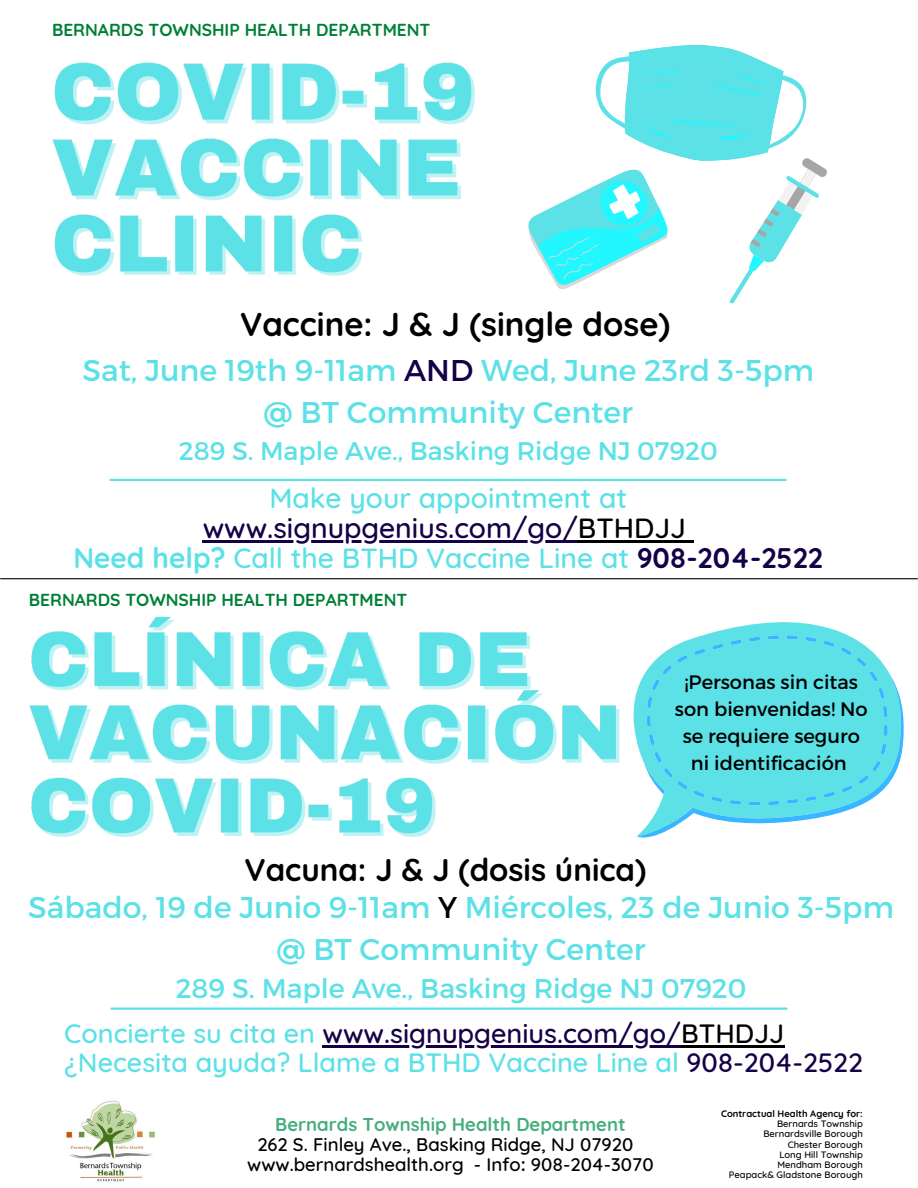
<style>
.page{position:relative;width:918px;height:1188px;background:#fff}
.page>*{position:absolute;margin:0;border:0;box-sizing:border-box;transform-origin:0 0}
.t1{font:700 33px "Quicksand";color:#000}
.t2{font:700 31.35px "Quicksand";color:#000}
.t3{font:30px "Montserrat";color:#5ce1e6}
.t4{font:500 28.2px/30.5px "Quicksand";color:#140147;text-align:center}
.t5{font:500 28.2px "Quicksand";color:#5ce1e6}
.t6{font:500 27px "Quicksand";color:#5ce1e6}
.t7{font:500 27px "Quicksand";color:#140147}
.t8{font:27px "Montserrat";color:#5ce1e6}
.t9{font:25.5px "Montserrat";color:#5ce1e6}
.t10{font:19.5px/27px "Montserrat";color:#000;text-align:center}
.t11{font:500 18.6px "Quicksand";color:#000}
.t12{font:700 18.6px "Quicksand";color:#46ae7c}
.t13{font:700 17.4px "Quicksand";color:#008037}
.t14{font:500 9.45px "Quicksand";color:#000}
.t15{font:700 9.45px "Quicksand";color:#000}
.s1{color:#140147}
.s2{color:#5ce1e6}
.s3{color:#000}
.s4{font-weight:700}
.s5{font-weight:700;color:#140147}
</style>
<div class="page">
<img style="left:52px;top:62px;width:423px;height:214px">
<hr style="left:1px;top:578px;width:916px;height:1px;background:#000">
<svg style="left:528px;top:45px;width:299px;height:259px"></svg>
<img style="left:66px;top:1100px;width:89px;height:82px">
<hr style="left:203px;top:540px;width:375px;height:3px;background:#140147">
<hr style="left:578px;top:540px;width:108px;height:3px;background:#000">
<svg style="left:686px;top:540px;width:8px;height:3px"></svg>
<img style="left:29px;top:616px;width:591px;height:221px">
<svg style="left:633px;top:622px;width:256px;height:215px;fill:#5ce1e6"></svg>
<svg style="left:637px;top:673px;width:267px;height:165px;fill:#5ce1e6"></svg>
<svg style="left:787px;top:635px;width:11px;height:4px"></svg>
<svg style="left:749px;top:637px;width:11px;height:5px"></svg>
<svg style="left:768px;top:635px;width:11px;height:5px"></svg>
<svg style="left:730px;top:640px;width:12px;height:5px"></svg>
<svg style="left:805px;top:637px;width:12px;height:5px"></svg>
<svg style="left:823px;top:641px;width:12px;height:6px"></svg>
<svg style="left:712px;top:644px;width:11px;height:5px"></svg>
<svg style="left:841px;top:647px;width:37px;height:34px"></svg>
<svg style="left:647px;top:715px;width:4px;height:12px"></svg>
<svg style="left:647px;top:697px;width:5px;height:11px"></svg>
<svg style="left:649px;top:734px;width:6px;height:11px"></svg>
<svg style="left:652px;top:655px;width:36px;height:35px"></svg>
<svg style="left:694px;top:649px;width:11px;height:6px"></svg>
<svg style="left:878px;top:688px;width:7px;height:11px"></svg>
<svg style="left:787px;top:799px;width:11px;height:5px"></svg>
<svg style="left:824px;top:792px;width:11px;height:6px"></svg>
<svg style="left:805px;top:796px;width:12px;height:5px"></svg>
<svg style="left:749px;top:802px;width:12px;height:3px"></svg>
<svg style="left:711px;top:796px;width:12px;height:6px"></svg>
<svg style="left:730px;top:800px;width:11px;height:5px"></svg>
<svg style="left:768px;top:801px;width:11px;height:4px"></svg>
<svg style="left:884px;top:725px;width:4px;height:11px"></svg>
<svg style="left:883px;top:706px;width:5px;height:11px"></svg>
<svg style="left:881px;top:743px;width:5px;height:12px"></svg>
<svg style="left:842px;top:761px;width:39px;height:31px"></svg>
<svg style="left:644px;top:752px;width:61px;height:45px"></svg>
<hr style="left:323px;top:1045px;width:358px;height:3px;background:#140147">
<hr style="left:681px;top:1045px;width:103px;height:3px;background:#000">
<hr style="left:111px;top:479px;width:675px;height:2px;background:#5ce1e6">
<hr style="left:111px;top:1008px;width:676px;height:2px;background:#5ce1e6">
<p class="t13" style="left:52px;top:19px;width:380px">BERNARDS TOWNSHIP HEALTH DEPARTMENT</p>
<p class="t1" style="left:240px;top:303px;width:432px">Vaccine: J &amp; J (single dose)</p>
<p class="t3" style="left:82px;top:351px;width:733px">Sat, June 19th 9-11am <span class="s1">AND</span> Wed, June 23rd 3-5pm</p>
<p class="t3" style="left:264px;top:393px;width:371px">@ BT Community Center</p>
<p class="t9" style="left:179px;top:434px;width:540px">289 S. Maple Ave., Basking Ridge NJ 07920</p>
<p class="t4" style="left:203px;top:482px;width:485px"><span class="s2">Make your appointment at </span>www.signupgenius.com/go/<span class="s3">BTHDJJ</span></p>
<p class="t5" style="left:73px;top:540px;width:751px"><span class="s4">Need help?</span> Call the BTHD Vaccine Line at <span class="s5">908-204-2522</span></p>
<p class="t13" style="left:29px;top:589px;width:380px">BERNARDS TOWNSHIP HEALTH DEPARTMENT</p>
<p class="t10" style="left:675px;top:667px;width:194px">¡Personas sin citas son bienvenidas! No se requiere seguro ni identificación</p>
<p class="t2" style="left:244px;top:850px;width:403px">Vacuna: J &amp; J (dosis única)</p>
<p class="t3" style="left:28px;top:888px;width:867px">Sábado, 19 de Junio 9-11am <span class="s3">Y</span> Miércoles, 23 de Junio 3-5pm</p>
<p class="t3" style="left:276px;top:930px;width:371px">@ BT Community Center</p>
<p class="t8" style="left:176px;top:971px;width:572px">289 S. Maple Ave., Basking Ridge NJ 07920</p>
<p class="t7" style="left:64px;top:1016px;width:722px"><span class="s2">Concierte su cita en</span> www.signupgenius.com/go/<span class="s3">BTHDJJ</span></p>
<p class="t6" style="left:64px;top:1045px;width:800px">¿Necesita ayuda? Llame a BTHD Vaccine Line al <span class="s1">908-204-2522</span></p>
<p class="t12" style="left:275px;top:1112px;width:352px">Bernards Township Health Department</p>
<p class="t11" style="left:257px;top:1132px;width:377px">262 S. Finley Ave., Basking Ridge, NJ 07920</p>
<p class="t11" style="left:247px;top:1152px;width:408px">www.bernardshealth.org - Info<span class="s4">:</span> 908-204-3070</p>
<p class="t15" style="left:721px;top:1108px;width:143px">Contractual Health Agency for:</p>
<p class="t14" style="left:777px;top:1118px;width:87px">Bernards Township</p>
<p class="t14" style="left:763px;top:1128px;width:101px">Bernardsville Borough</p>
<p class="t14" style="left:788px;top:1138px;width:77px">Chester Borough</p>
<p class="t14" style="left:779px;top:1148px;width:85px">Long Hill Township</p>
<p class="t14" style="left:777px;top:1159px;width:87px">Mendham Borough</p>
<p class="t14" style="left:729px;top:1169px;width:135px">Peapack&amp; Gladstone Borough</p>
</div>
